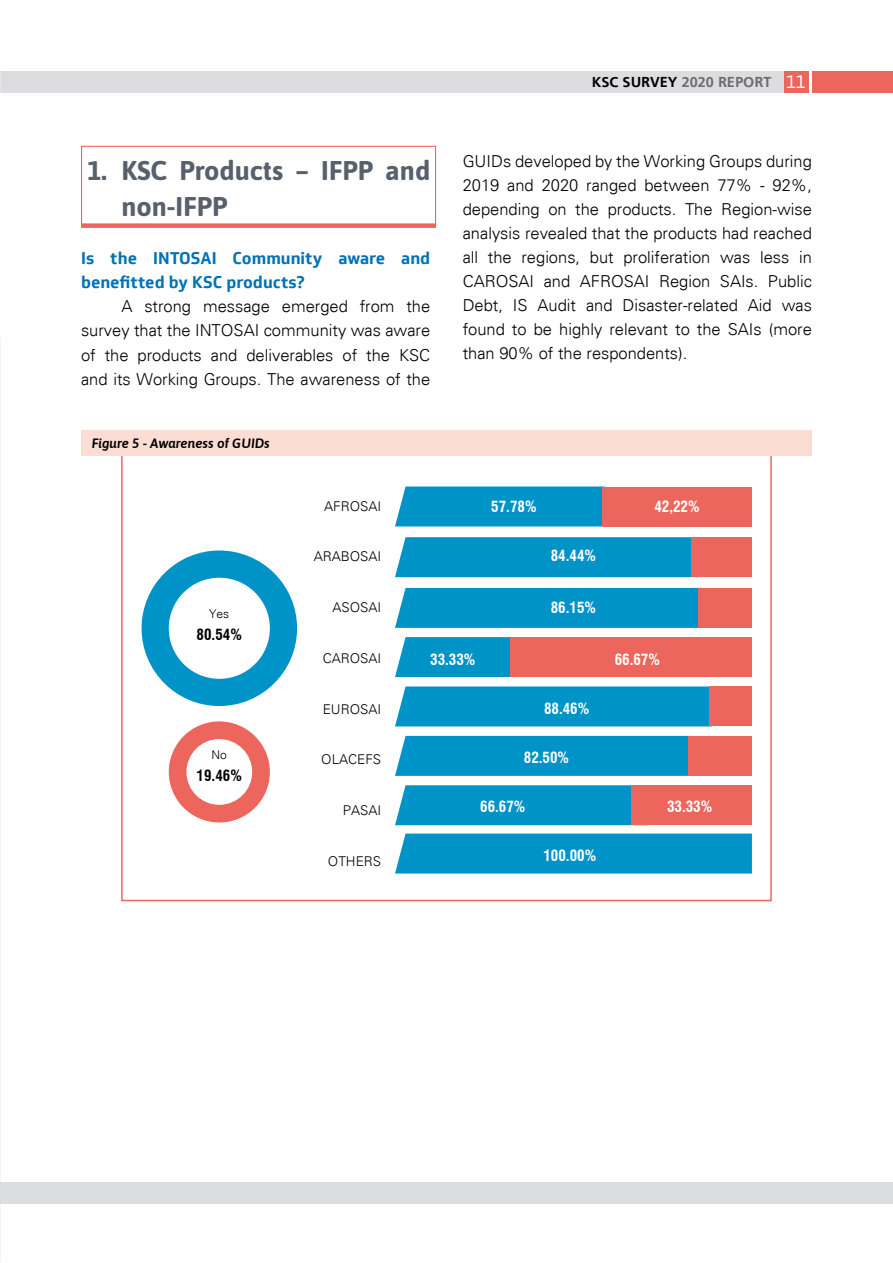
<style>
.page{position:relative;width:893px;height:1263px;background:#fff}
.page>*{position:absolute;margin:0;border:0;box-sizing:border-box;transform-origin:0 0}
.t1{font:700 27px/36px "Asap";color:#58606c}
.t2{font:300 16.5px/24px "Univers";color:#000;text-align:justify}
.t3{font:700 16.5px/24px "Soleto";color:#0072b5}
.t4{font:700 condensed 15px "Swiss 721 BT";color:#fff}
.t5{font:700 15px "Frugal Sans";color:#6d6e71}
.t6{font:700 condensed 15px "Swiss 721 BT";color:#000}
.t7{font:300 13.5px "Univers";color:#000}
.t8{font:italic 600 13.5px "Asap";color:#000}
.t9{font:300 12px "Univers";color:#000}
.s1{color:#000}
.s2{font-family:"Asap";font-weight:400;font-size:18px;color:#fff}
</style>
<div class="page">
<div style="left:0;top:1182px;width:893px;height:22px;background:#dcddde"></div>
<div style="left:769px;top:72px;width:40px;height:21px;background:#ec665d"></div>
<div style="left:812px;top:72px;width:81px;height:21px;background:#ec665d"></div>
<div style="left:0;top:72px;width:783px;height:21px;background:#dcddde"></div>
<div style="left:81px;top:223px;width:355px;height:5px;background:#ec665d"></div>
<div style="left:81px;top:146px;width:355px;height:80px;border:1px solid #ec665d"></div>
<div style="left:142px;top:550px;width:155px;height:156px;background:#0093c8;border-radius:50%"></div>
<div style="left:169px;top:721px;width:101px;height:101px;background:#ec665d;border-radius:50%"></div>
<div style="left:169px;top:578px;width:101px;height:101px;background:#fff;border-radius:50%"></div>
<div style="left:186px;top:739px;width:66px;height:66px;background:#fff;border-radius:50%"></div>
<div style="left:395px;top:486px;width:207px;height:40px;background:#0093c8"></div>
<div style="left:395px;top:537px;width:296px;height:40px;background:#0093c8"></div>
<div style="left:395px;top:588px;width:303px;height:40px;background:#0093c8"></div>
<svg style="left:395px;top:637px;width:115px;height:40px;background:#0c98ca"></svg>
<div style="left:395px;top:686px;width:314px;height:40px;background:#0093c8"></div>
<div style="left:395px;top:736px;width:294px;height:40px;background:#0093c8"></div>
<div style="left:395px;top:785px;width:236px;height:40px;background:#0093c8"></div>
<div style="left:395px;top:833px;width:357px;height:40px;background:#0093c8"></div>
<div style="left:602px;top:486px;width:150px;height:40px;background:#ec665d"></div>
<div style="left:691px;top:537px;width:61px;height:40px;background:#ec665d"></div>
<div style="left:698px;top:588px;width:54px;height:40px;background:#ec665d"></div>
<div style="left:510px;top:637px;width:242px;height:40px;background:#ec665d"></div>
<div style="left:709px;top:686px;width:43px;height:40px;background:#ec665d"></div>
<div style="left:689px;top:736px;width:63px;height:40px;background:#ec665d"></div>
<div style="left:631px;top:785px;width:121px;height:40px;background:#ec665d"></div>
<div style="left:81px;top:430px;width:731px;height:26px;background:#fbddd3"></div>
<h1 class="t1" style="left:122px;top:152px;width:310px;text-indent:-35px">1. KSC Products – IFPP and non-IFPP</h1>
<p class="t3" style="left:81px;top:247px;width:351px">Is the INTOSAI Community aware and benefitted by KSC products?</p>
<p class="t2" style="left:81px;top:295px;width:351px;text-indent:41px">A strong message emerged from the survey that the INTOSAI community was aware of the products and deliverables of the KSC and its Working Groups. The awareness of the</p>
<p class="t8" style="left:92px;top:434px;width:179px">Figure 5 - Awareness of GUIDs</p>
<p class="t5" style="left:592px;top:74px;width:215px"><span class="s1">KSC SURVEY</span> 2020 REPORT <span class="s2">11</span></p>
<p class="t2" style="left:463px;top:149px;width:351px">GUIDs developed by the Working Groups during 2019 and 2020 ranged between 77% - 92%, depending on the products. The Region-wise analysis revealed that the products had reached all the regions, but proliferation was less in CAROSAI and AFROSAI Region SAIs. Public Debt, IS Audit and Disaster-related Aid was found to be highly relevant to the SAIs (more than 90% of the respondents).</p>
<p class="t9" style="left:209px;top:606px;width:22px">Yes</p>
<p class="t6" style="left:197px;top:626px;width:47px">80.54%</p>
<p class="t9" style="left:212px;top:747px;width:17px">No</p>
<p class="t6" style="left:197px;top:767px;width:47px">19.46%</p>
<p class="t7" style="left:324px;top:498px;width:59px">AFROSAI</p>
<p class="t7" style="left:314px;top:548px;width:69px">ARABOSAI</p>
<p class="t7" style="left:332px;top:599px;width:50px">ASOSAI</p>
<p class="t7" style="left:323px;top:650px;width:60px">CAROSAI</p>
<p class="t7" style="left:323px;top:701px;width:60px">EUROSAI</p>
<p class="t7" style="left:321px;top:751px;width:62px">OLACEFS</p>
<p class="t7" style="left:343px;top:802px;width:40px">PASAI</p>
<p class="t7" style="left:328px;top:853px;width:55px">OTHERS</p>
<p class="t4" style="left:491px;top:497px;width:47px">57.78%</p>
<p class="t4" style="left:551px;top:547px;width:47px">84.44%</p>
<p class="t4" style="left:551px;top:599px;width:47px">86.15%</p>
<p class="t4" style="left:654px;top:497px;width:47px">42,22%</p>
<p class="t4" style="left:430px;top:651px;width:47px">33.33%</p>
<p class="t4" style="left:615px;top:651px;width:47px">66.67%</p>
<p class="t4" style="left:544px;top:699px;width:47px">88.46%</p>
<p class="t4" style="left:524px;top:749px;width:47px">82.50%</p>
<p class="t4" style="left:480px;top:798px;width:47px">66.67%</p>
<p class="t4" style="left:543px;top:846px;width:54px">100.00%</p>
<p class="t4" style="left:667px;top:798px;width:47px">33.33%</p>
</div>
